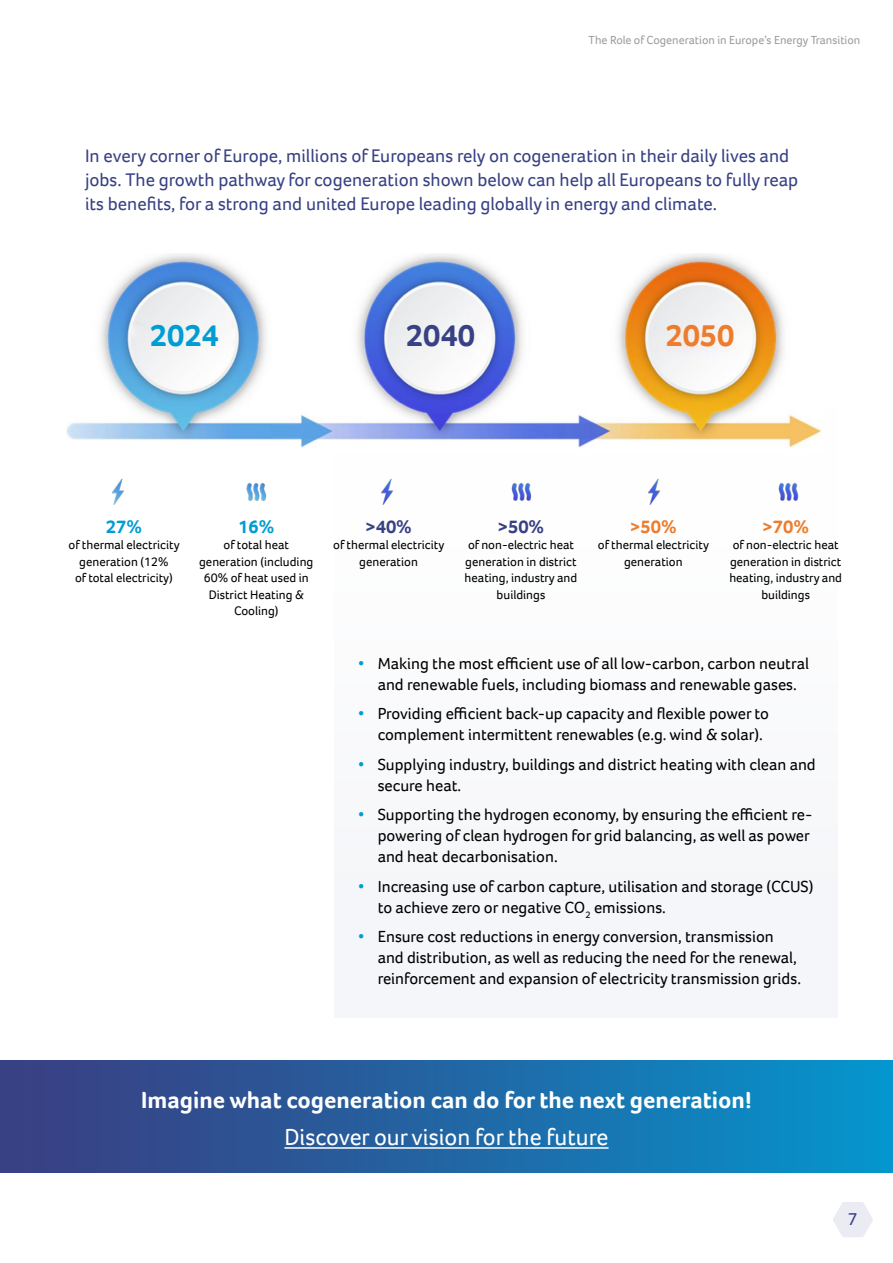
<style>
.page{position:relative;width:893px;height:1263px;background:#fff}
.page>*{position:absolute;margin:0;border:0;box-sizing:border-box;transform-origin:0 0}
.t1{font:700 31.5px "Foco";color:#009dd4}
.t2{font:700 31.5px "Foco";color:#384184}
.t3{font:700 31.5px "Foco";color:#ed7c2c}
.t4{font:700 24px "Foco";color:#fff}
.t5{font:24px "Foco";color:#fff}
.t6{font:18.75px/24px "Foco";color:#384184}
.t7{font:700 18.75px "Foco";color:#384184}
.t8{font:700 18.75px "Foco";color:#ed7c2c}
.t9{font:700 18.75px "Foco";color:#009dd4}
.t10{font:18px "Foco";color:#384184}
.t11{font:16.5px/21px "Foco";color:#000}
.t12{font:12.75px/16.5px "Foco";color:#000;text-align:center}
.t13{font:12px "Foco";color:#9d9d9c}
.s1{color:#009dd4}
</style>
<div class="page">
<div style="left:334px;top:407px;width:504px;height:610px;background:#f5f6f9"></div>
<div style="left:0;top:1061px;width:893px;height:111px;background:linear-gradient(to right,#3c3b7f,#0694cc)"></div>
<hr style="left:284px;top:1147px;width:325px;height:2px;background:#fff">
<img style="left:66px;top:254px;width:756px;height:194px">
<img style="left:113px;top:478px;width:11px;height:27px">
<img style="left:246px;top:483px;width:21px;height:18px">
<img style="left:381px;top:479px;width:12px;height:26px">
<img style="left:648px;top:479px;width:12px;height:26px">
<img style="left:511px;top:483px;width:21px;height:18px">
<img style="left:778px;top:483px;width:21px;height:18px">
<svg style="left:833px;top:1202px;width:40px;height:35px"></svg>
<p class="t13" style="left:589px;top:32px;width:273px">The Role of Cogeneration in Europe’s Energy Transition</p>
<p class="t6" style="left:85px;top:144px;width:715px">In every corner of Europe, millions of Europeans rely on cogeneration in their daily lives and jobs. The growth pathway for cogeneration shown below can help all Europeans to fully reap its benefits, for a strong and united Europe leading globally in energy and climate.</p>
<h1 class="t1" style="left:150px;top:314px;width:71px">2024</h1>
<h1 class="t2" style="left:406px;top:314px;width:71px">2040</h1>
<h1 class="t3" style="left:665px;top:314px;width:71px">2050</h1>
<p class="t9" style="left:106px;top:514px;width:38px">27%</p>
<p class="t12" style="left:69px;top:537px;width:113px">of thermal electricity generation (12%<br>of total electricity)</p>
<p class="t9" style="left:238px;top:514px;width:38px">16%</p>
<p class="t12" style="left:199px;top:537px;width:116px">of total heat generation (including<br>60% of heat used in<br>District Heating &amp;<br>Cooling)</p>
<p class="t7" style="left:365px;top:514px;width:48px">&gt;40%</p>
<p class="t12" style="left:333px;top:537px;width:113px">of thermal electricity generation</p>
<p class="t7" style="left:498px;top:514px;width:48px">&gt;50%</p>
<p class="t12" style="left:465px;top:537px;width:114px">of non-electric heat generation in district heating, industry and buildings</p>
<p class="t8" style="left:630px;top:514px;width:48px">&gt;50%</p>
<p class="t12" style="left:598px;top:537px;width:113px">of thermal electricity generation</p>
<p class="t8" style="left:762px;top:514px;width:48px">&gt;70%</p>
<p class="t12" style="left:729px;top:537px;width:114px">of non-electric heat generation in district heating, industry and buildings</p>
<p class="t11" style="left:358px;top:652px;width:452px;text-align:center"><span class="s1">•</span> Making the most efficient use of all low-carbon, carbon neutral and renewable fuels, including biomass and renewable gases.</p>
<p class="t11" style="left:378px;top:703px;width:393px;text-indent:-20px"><span class="s1">•</span> Providing efficient back-up capacity and flexible power to complement intermittent renewables (e.g. wind &amp; solar).</p>
<p class="t11" style="left:378px;top:753px;width:440px;text-indent:-20px"><span class="s1">•</span> Supplying industry, buildings and district heating with clean and secure heat.</p>
<p class="t11" style="left:378px;top:804px;width:436px;text-indent:-20px"><span class="s1">•</span> Supporting the hydrogen economy, by ensuring the efficient re&shy;powering of clean hydrogen for grid balancing, as well as power and heat decarbonisation.</p>
<p class="t11" style="left:378px;top:875px;width:437px;text-indent:-20px"><span class="s1">•</span> Increasing use of carbon capture, utilisation and storage (CCUS) to achieve zero or negative CO<sub>2</sub> emissions.</p>
<p class="t11" style="left:378px;top:926px;width:425px;text-indent:-20px"><span class="s1">•</span> Ensure cost reductions in energy conversion, transmission and distribution, as well as reducing the need for the renewal, reinforcement and expansion of electricity transmission grids.</p>
<h2 class="t4" style="left:141px;top:1084px;width:612px">Imagine what cogeneration can do for the next generation!</h2>
<h2 class="t5" style="left:284px;top:1121px;width:326px">Discover our vision for the future</h2>
<p class="t10" style="left:848px;top:1207px;width:11px">7</p>
</div>
